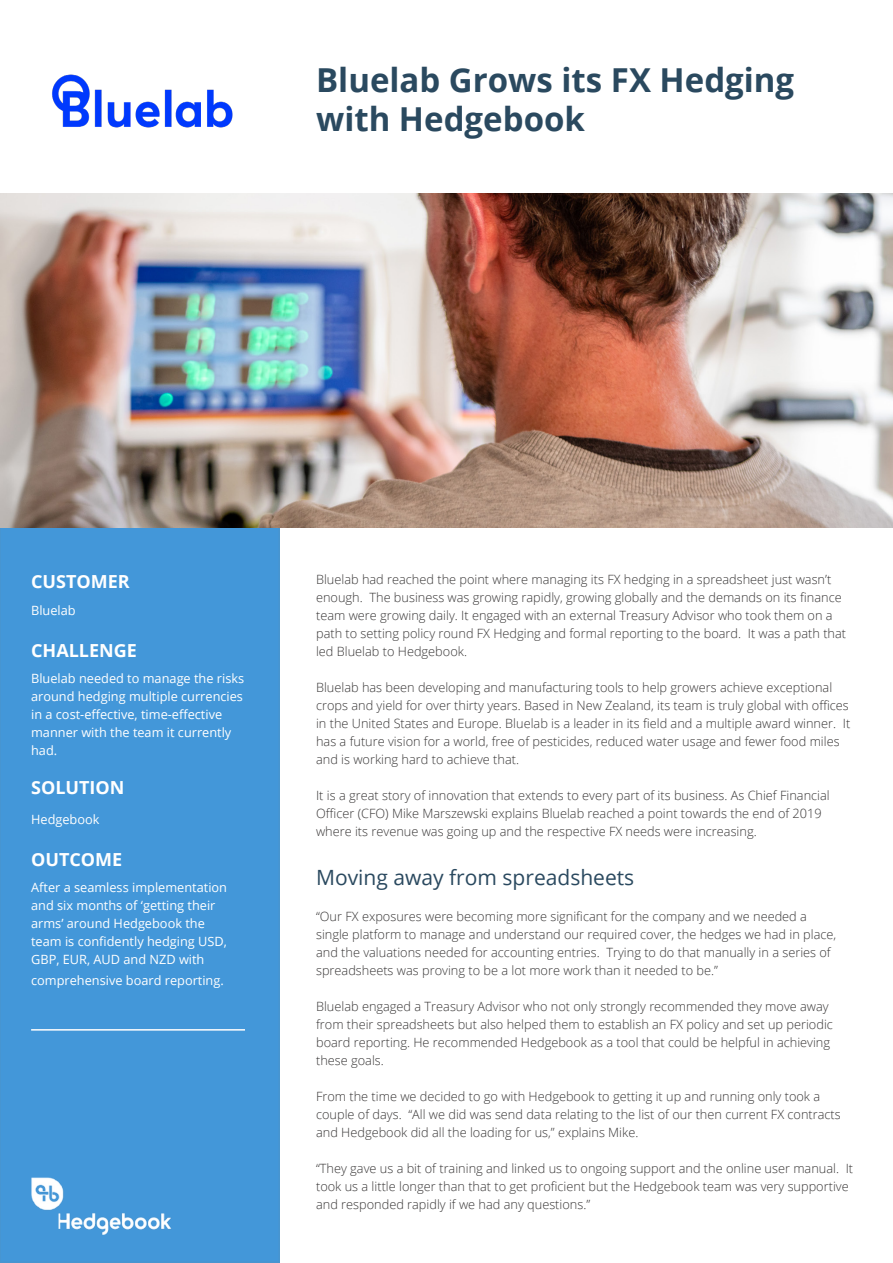
<style>
.page{position:relative;width:893px;height:1263px;background:#fff}
.page>*{position:absolute;margin:0;border:0;box-sizing:border-box;transform-origin:0 0}
.t1{font:700 33px/39.6px "Open Sans";color:#2a495f}
.Heading{font:21px "Open Sans";color:#2a495f}
.t2{font:700 18px "Open Sans";color:#fff}
.Body_Copy{font:300 12.75px/18px "Open Sans";color:#383636}
.t3{font:12.75px/18px "Open Sans";color:#fff}
</style>
<div class="page">
<div style="left:0;top:194px;width:279px;height:1068px;background:#4397d9"></div>
<img style="left:1px;top:193px;width:892px;height:334px">
<img style="left:52px;top:74px;width:181px;height:54px">
<hr style="left:31px;top:1029px;width:214px;height:1px;background:#fff">
<img style="left:31px;top:1177px;width:141px;height:57px">
<p class="t1" style="left:316px;top:59px;width:480px">Bluelab Grows its FX Hedging with Hedgebook</p>
<p class="t2" style="left:31px;top:569px;width:100px">CUSTOMER</p>
<p class="t3" style="left:31px;top:601px;width:46px">Bluelab</p>
<p class="t2" style="left:31px;top:637px;width:107px">CHALLENGE</p>
<p class="t3" style="left:31px;top:669px;width:215px">Bluelab needed to manage the risks around hedging multiple currencies in a cost-effective, time-effective manner with the team it currently had.</p>
<p class="t2" style="left:31px;top:775px;width:95px">SOLUTION</p>
<p class="t3" style="left:31px;top:810px;width:70px">Hedgebook</p>
<p class="t2" style="left:31px;top:846px;width:93px">OUTCOME</p>
<p class="t3" style="left:31px;top:878px;width:197px">After a seamless implementation and six months of ‘getting their arms’ around Hedgebook the team is confidently hedging USD,<br>GBP, EUR, AUD and NZD with</p>
<p class="t3" style="left:31px;top:971px;width:194px">comprehensive board reporting.</p>
<p class="Body_Copy" style="left:316px;top:570px;width:532px">Bluelab had reached the point where managing its FX hedging in a spreadsheet just wasn’t enough. The business was growing rapidly, growing globally and the demands on its finance team were growing daily. It engaged with an external Treasury Advisor who took them on a path to setting policy round FX Hedging and formal reporting to the board. It was a path that led Bluelab to Hedgebook.</p>
<p class="Body_Copy" style="left:316px;top:678px;width:536px">Bluelab has been developing and manufacturing tools to help growers achieve exceptional crops and yield for over thirty years. Based in New Zealand, its team is truly global with offices in the United States and Europe. Bluelab is a leader in its field and a multiple award winner. It has a future vision for a world, free of pesticides, reduced water usage and fewer food miles and is working hard to achieve that.</p>
<p class="Body_Copy" style="left:316px;top:786px;width:515px">It is a great story of innovation that extends to every part of its business. As Chief Financial<br>Officer (CFO) Mike Marszewski explains Bluelab reached a point towards the end of 2019 where its revenue was going up and the respective FX needs were increasing.</p>
<p class="Heading" style="left:316px;top:863px;width:320px">Moving away from spreadsheets</p>
<p class="Body_Copy" style="left:316px;top:907px;width:522px">“Our FX exposures were becoming more significant for the company and we needed a single platform to manage and understand our required cover, the hedges we had in place, and the valuations needed for accounting entries. Trying to do that manually in a series of spreadsheets was proving to be a lot more work than it needed to be.”</p>
<p class="Body_Copy" style="left:316px;top:997px;width:518px">Bluelab engaged a Treasury Advisor who not only strongly recommended they move away from their spreadsheets but also helped them to establish an FX policy and set up periodic board reporting. He recommended Hedgebook as a tool that could be helpful in achieving these goals.</p>
<p class="Body_Copy" style="left:316px;top:1087px;width:526px">From the time we decided to go with Hedgebook to getting it up and running only took a couple of days. “All we did was send data relating to the list of our then current FX contracts and Hedgebook did all the loading for us,” explains Mike.</p>
<p class="Body_Copy" style="left:316px;top:1159px;width:539px">“They gave us a bit of training and linked us to ongoing support and the online user manual. It took us a little longer than that to get proficient but the Hedgebook team was very supportive and responded rapidly if we had any questions.”</p>
</div>
